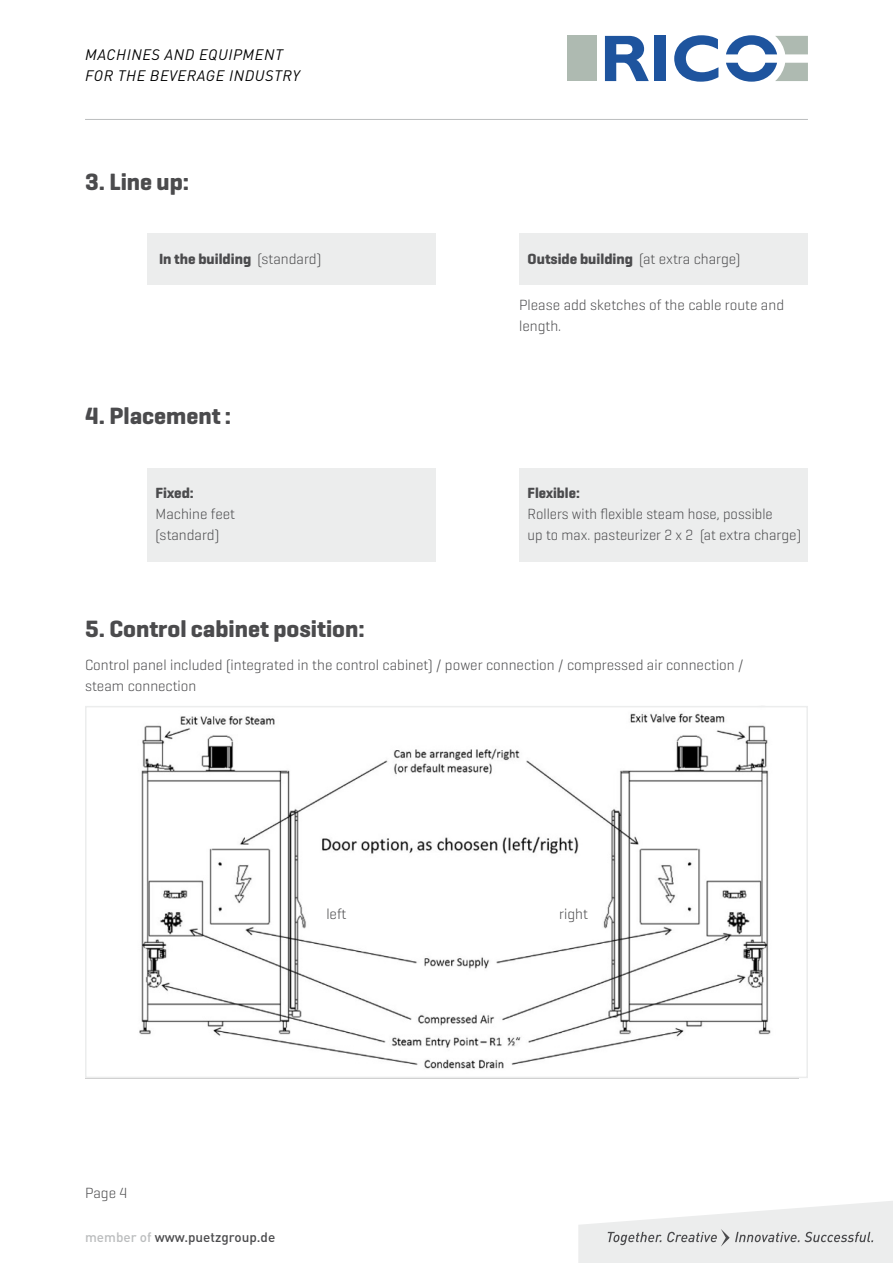
<style>
.page{position:relative;width:893px;height:1263px;background:#fff}
.page>*{position:absolute;margin:0;border:0;box-sizing:border-box;transform-origin:0 0}
.t1{font:700 24px "Geogrotesque";color:#4b4b4d}
.t2{font:300 15px/21px "Geogrotesque";color:#4b4b4d}
.t3{font:700 15px "Geogrotesque";color:#4b4b4d}
.t4{font:italic 15px/21px "DIN Pro";letter-spacing:.04em;color:#000}
.t5{font:500 13.5px "DIN Pro";color:#4b4b4d}
.s1{font-weight:300}
.s2{color:#bbbdbe}
</style>
<div class="page">
<svg style="left:578px;top:1201px;width:315px;height:62px"></svg>
<hr style="left:85px;top:119px;width:723px;height:1px;background:#bbbdbe">
<div style="left:567px;top:36px;width:30px;height:45px;background:#aebab1"></div>
<svg style="left:605px;top:36px;width:44px;height:45px"></svg>
<div style="left:654px;top:36px;width:12px;height:45px;background:#1e549e"></div>
<svg style="left:674px;top:35px;width:44px;height:47px"></svg>
<svg style="left:726px;top:35px;width:82px;height:19px"></svg>
<svg style="left:726px;top:63px;width:82px;height:19px"></svg>
<div style="left:147px;top:234px;width:289px;height:51px;background:#eceded"></div>
<div style="left:147px;top:468px;width:289px;height:93px;background:#eceded"></div>
<div style="left:519px;top:234px;width:289px;height:51px;background:#eceded"></div>
<div style="left:519px;top:468px;width:289px;height:93px;background:#eceded"></div>
<img style="left:139px;top:712px;width:632px;height:357px">
<div style="left:85px;top:706px;width:723px;height:372px;border:2px solid #eceded"></div>
<p class="t4" style="left:85px;top:44px;width:216px">MACHINES AND EQUIPMENT<br>FOR THE BEVERAGE INDUSTRY</p>
<h1 class="t1" style="left:85px;top:167px;width:106px">3. Line up:</h1>
<p class="t3" style="left:159px;top:250px;width:164px">In the building <span class="s1">(standard)</span></p>
<h1 class="t1" style="left:85px;top:401px;width:148px">4. Placement :</h1>
<p class="t3" style="left:156px;top:484px;width:40px">Fixed:</p>
<p class="t2" style="left:156px;top:503px;width:81px">Machine feet (standard)</p>
<h1 class="t1" style="left:85px;top:614px;width:281px">5. Control cabinet position:</h1>
<p class="t3" style="left:528px;top:250px;width:214px">Outside building <span class="s1">(at extra charge)</span></p>
<p class="t2" style="left:519px;top:294px;width:266px">Please add sketches of the cable route and length.</p>
<p class="t3" style="left:528px;top:484px;width:54px">Flexible:</p>
<p class="t2" style="left:528px;top:503px;width:275px">Rollers with flexible steam hose, possible<br>up to max. pasteurizer 2 x 2 (at extra charge)</p>
<p class="t2" style="left:85px;top:654px;width:660px">Control panel included (integrated in the control cabinet) / power connection / compressed air connection / steam connection</p>
<p class="t2" style="left:326px;top:903px;width:22px">left</p>
<p class="t2" style="left:559px;top:903px;width:30px">right</p>
<p class="t2" style="left:85px;top:1182px;width:44px">Page 4</p>
<p class="t5" style="left:85px;top:1228px;width:192px"><span class="s2">member of</span> www.puetzgroup.de</p>
</div>
